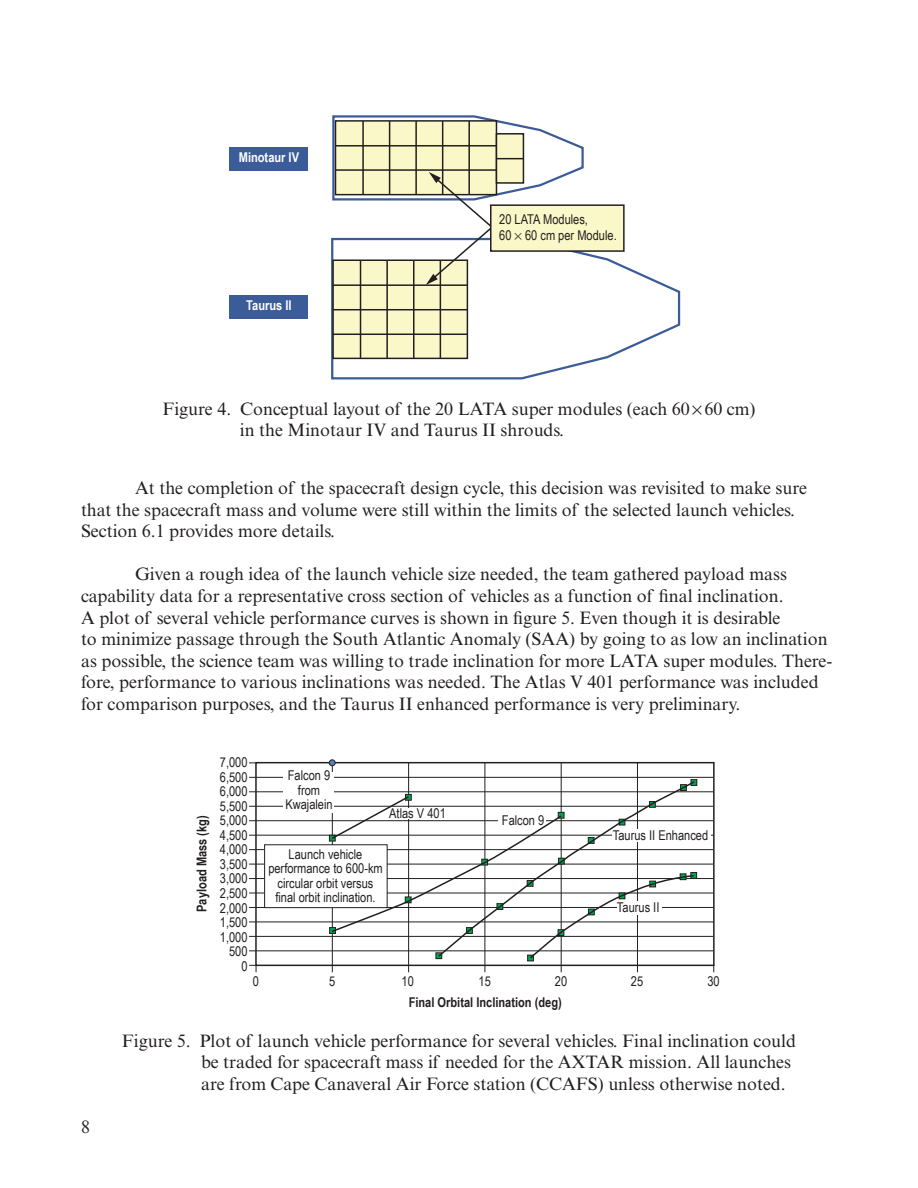
<style>
.page{position:relative;width:918px;height:1188px;background:#fff}
.page>*{position:absolute;margin:0;border:0;box-sizing:border-box;transform-origin:0 0}
.t1{font:18px/21.6px "Times New Roman MT Std";color:#231f20}
.t2{font:13.5px/14.5px "Arial Narrow";color:#231f20;text-align:center}
.t3{font:700 13.5px "Arial Narrow";color:#231f20}
.t4{font:700 13.5px "Arial Narrow";color:#fff}
</style>
<div class="page">
<svg style="left:331px;top:253px;width:350px;height:127px"></svg>
<div style="left:229px;top:147px;width:79px;height:24px;background:#3b5c99"></div>
<div style="left:229px;top:295px;width:79px;height:24px;background:#3b5c99"></div>
<div style="left:333px;top:260px;width:134px;height:98px;background:#faf8c8"></div>
<div style="left:332px;top:259px;width:136px;height:100px;border:2px solid #231f20"></div>
<hr style="left:360px;top:261px;width:1px;height:98px;background:#231f20">
<hr style="left:386px;top:261px;width:2px;height:98px;background:#231f20">
<hr style="left:413px;top:261px;width:2px;height:98px;background:#231f20">
<hr style="left:440px;top:261px;width:1px;height:98px;background:#231f20">
<hr style="left:333px;top:284px;width:134px;height:2px;background:#231f20">
<hr style="left:333px;top:309px;width:134px;height:1px;background:#231f20">
<hr style="left:333px;top:334px;width:134px;height:1px;background:#231f20">
<div style="left:491px;top:205px;width:133px;height:46px;background:#faf8c8"></div>
<div style="left:490px;top:204px;width:135px;height:48px;border:2px solid #231f20"></div>
<div style="left:255px;top:762px;width:460px;height:204px;border:2px solid #231f20"></div>
<hr style="left:249px;top:777px;width:464px;height:1px;background:#231f20">
<hr style="left:249px;top:791px;width:464px;height:1px;background:#231f20">
<hr style="left:249px;top:806px;width:464px;height:1px;background:#231f20">
<hr style="left:249px;top:820px;width:464px;height:1px;background:#231f20">
<hr style="left:249px;top:835px;width:464px;height:1px;background:#231f20">
<hr style="left:249px;top:849px;width:464px;height:1px;background:#231f20">
<hr style="left:249px;top:864px;width:464px;height:1px;background:#231f20">
<hr style="left:249px;top:878px;width:464px;height:1px;background:#231f20">
<hr style="left:249px;top:893px;width:464px;height:1px;background:#231f20">
<hr style="left:249px;top:907px;width:464px;height:1px;background:#231f20">
<hr style="left:249px;top:922px;width:464px;height:1px;background:#231f20">
<hr style="left:249px;top:936px;width:464px;height:1px;background:#231f20">
<hr style="left:249px;top:950px;width:464px;height:1px;background:#231f20">
<svg style="left:249px;top:965px;width:8px;height:7px"></svg>
<hr style="left:332px;top:763px;width:1px;height:209px;background:#231f20">
<hr style="left:408px;top:763px;width:1px;height:209px;background:#231f20">
<hr style="left:485px;top:763px;width:1px;height:209px;background:#231f20">
<hr style="left:561px;top:763px;width:1px;height:209px;background:#231f20">
<hr style="left:637px;top:763px;width:1px;height:209px;background:#231f20">
<div style="left:691px;top:779px;width:6px;height:7px;border:1px solid #231f20"></div>
<svg style="left:329px;top:780px;width:368px;height:181px"></svg>
<svg style="left:329px;top:760px;width:6px;height:6px"></svg>
<div style="left:329px;top:759px;width:7px;height:7px;border:1px solid #231f20;border-radius:50%"></div>
<div style="left:403px;top:808px;width:13px;height:11px;background:#fff"></div>
<div style="left:284px;top:772px;width:50px;height:41px;background:#fff"></div>
<div style="left:265px;top:845px;width:122px;height:63px;background:#fff"></div>
<div style="left:264px;top:844px;width:124px;height:64px;border:1px solid #231f20"></div>
<div style="left:498px;top:816px;width:48px;height:7px;background:#fff"></div>
<div style="left:617px;top:901px;width:45px;height:14px;background:#fff"></div>
<div style="left:612px;top:830px;width:98px;height:12px;background:#fff"></div>
<svg style="left:331px;top:115px;width:254px;height:170px"></svg>
<p class="t4" style="left:239px;top:147px;width:62px">Minotaur IV</p>
<p class="t4" style="left:246px;top:295px;width:47px">Taurus II</p>
<p class="t2" style="left:499px;top:210px;width:119px;line-height:16.2px;text-align:left">20 LATA Modules,<br>60 60 cm per Module.</p>
<p class="t1" style="left:162px;top:398px;width:595px">Figure 4. Conceptual layout of the 20 LATA super modules (each 60 60 cm)</p>
<p class="t1" style="left:240px;top:419px;width:326px">in the Minotaur IV and Taurus II shrouds.</p>
<p class="t1" style="left:81px;top:477px;width:728px;text-indent:54px">At the completion of the spacecraft design cycle, this decision was revisited to make sure that the spacecraft mass and volume were still within the limits of the selected launch vehicles.<br>Section 6.1 provides more details.</p>
<p class="t1" style="left:81px;top:563px;width:753px;text-indent:54px">Given a rough idea of the launch vehicle size needed, the team gathered payload mass capability data for a representative cross section of vehicles as a function of final inclination.<br>A plot of several vehicle performance curves is shown in figure 5. Even though it is desirable<br>to minimize passage through the South Atlantic Anomaly (SAA) by going to as low an inclination as possible, the science team was willing to trade inclination for more LATA super modules. There&shy;fore, performance to various inclinations was needed. The Atlas V 401 performance was included for comparison purposes, and the Taurus II enhanced performance is very preliminary.</p>
<p class="t3" style="left:191px;top:912px;width:98px;rotate:-90deg">Payload Mass (kg)</p>
<p class="t2" style="left:220px;top:754px;width:29px;text-align:right">7,000<br>6,500<br>6,000<br>5,500<br>5,000<br>4,500<br>4,000<br>3,500<br>3,000<br>2,500<br>2,000<br>1,500<br>1,000<br>500<br>0</p>
<p class="t2" style="left:285px;top:768px;width:49px">Falcon 9 from<br>Kwajalein</p>
<p class="t2" style="left:268px;top:846px;width:116px">Launch vehicle performance to 600-km circular orbit versus final orbit inclination.</p>
<p class="t2" style="left:389px;top:805px;width:58px">Atlas V 401</p>
<p class="t2" style="left:502px;top:813px;width:44px">Falcon 9</p>
<p class="t2" style="left:613px;top:828px;width:97px">Taurus II Enhanced</p>
<p class="t2" style="left:617px;top:900px;width:44px">Taurus II</p>
<p class="t2" style="left:253px;top:973px;width:8px">0</p>
<p class="t2" style="left:329px;top:973px;width:8px">5</p>
<p class="t2" style="left:402px;top:973px;width:14px">10</p>
<p class="t2" style="left:479px;top:973px;width:14px">15</p>
<p class="t2" style="left:555px;top:973px;width:14px">20</p>
<p class="t2" style="left:631px;top:973px;width:14px">25</p>
<p class="t2" style="left:707px;top:973px;width:14px">30</p>
<p class="t3" style="left:409px;top:992px;width:155px">Final Orbital Inclination (deg)</p>
<p class="t1" style="left:81px;top:1117px;width:10px">8</p>
<p class="t1" style="left:122px;top:1030px;width:676px">Figure 5. Plot of launch vehicle performance for several vehicles. Final inclination could</p>
<p class="t1" style="left:201px;top:1051px;width:592px">be traded for spacecraft mass if needed for the AXTAR mission. All launches</p>
<p class="t1" style="left:201px;top:1073px;width:586px">are from Cape Canaveral Air Force station (CCAFS) unless otherwise noted.</p>
</div>
